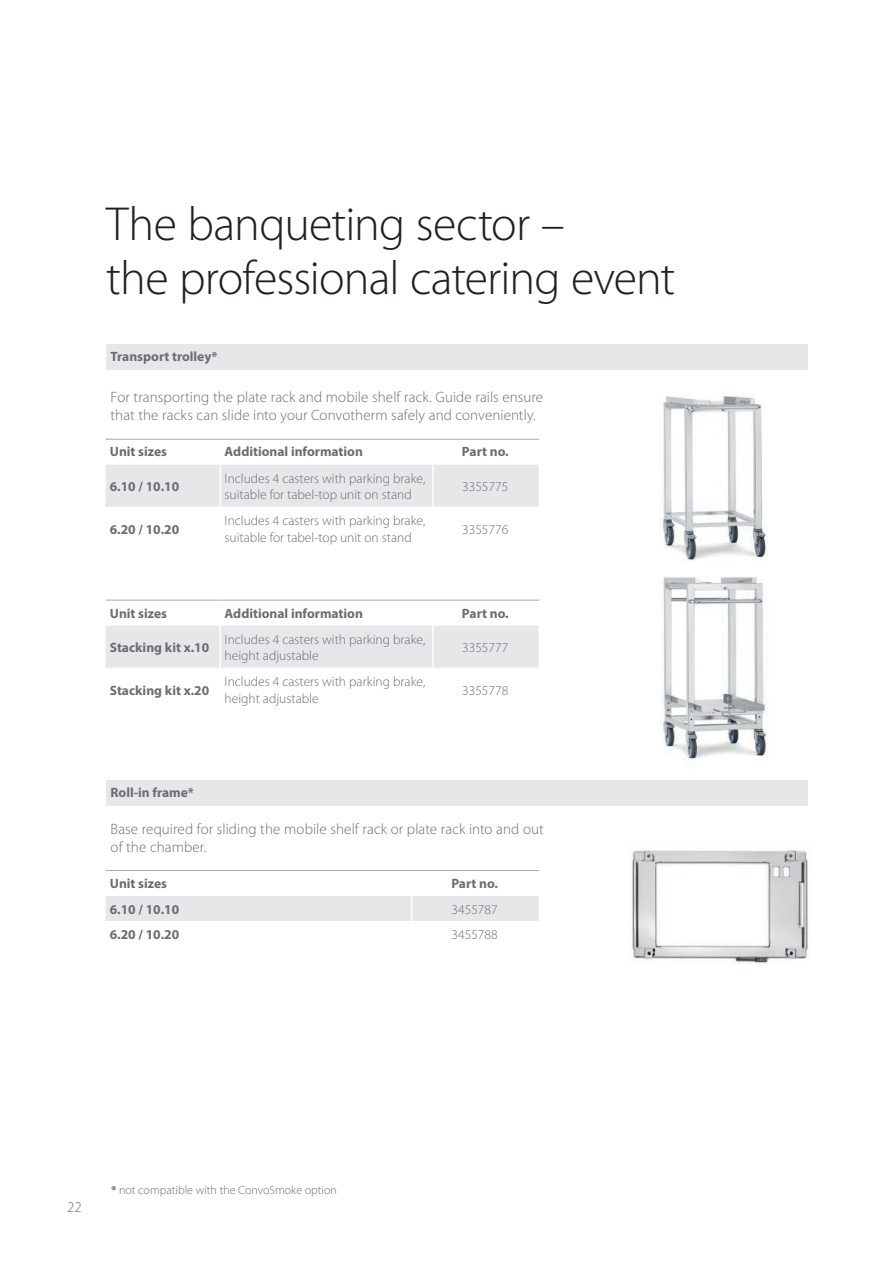
<style>
.page{position:relative;width:893px;height:1263px;background:#fff}
.page>*{position:absolute;margin:0;border:0;box-sizing:border-box;transform-origin:0 0}
.t1{font:300 48px/54px "Myriad Pro";letter-spacing:-.02em;color:#231f20}
.t2{font:300 15px/18px "Myriad Pro";letter-spacing:.005em;color:#6c6d70}
.t3{font:300 13.5px/16.2px "Myriad Pro";color:#6c6d70}
.t4{font:700 13.5px "Myriad Pro";color:#6c6d70}
.t5{font:300 12px "Myriad Pro";color:#6c6d70}
.s1{font-weight:700}
</style>
<div class="page">
<img style="left:631px;top:849px;width:179px;height:115px">
<img style="left:661px;top:576px;width:107px;height:183px">
<img style="left:662px;top:396px;width:106px;height:165px">
<div style="left:106px;top:344px;width:702px;height:26px;background:#e6e7e9"></div>
<div style="left:106px;top:780px;width:702px;height:26px;background:#e6e7e9"></div>
<svg style="left:106px;top:870px;width:433px;height:51px"></svg>
<div style="left:106px;top:465px;width:432px;height:42px;background:#e6e7e9"></div>
<hr style="left:106px;top:439px;width:114px;height:1px;background:#a8a9ad">
<hr style="left:220px;top:439px;width:213px;height:1px;background:#a8a9ad">
<hr style="left:433px;top:439px;width:106px;height:1px;background:#a8a9ad">
<hr style="left:220px;top:465px;width:1px;height:42px;background:#fff">
<hr style="left:432px;top:465px;width:2px;height:42px;background:#fff">
<div style="left:106px;top:626px;width:432px;height:42px;background:#e6e7e9"></div>
<hr style="left:106px;top:600px;width:114px;height:1px;background:#a8a9ad">
<hr style="left:220px;top:600px;width:213px;height:1px;background:#a8a9ad">
<hr style="left:433px;top:600px;width:106px;height:1px;background:#a8a9ad">
<hr style="left:220px;top:626px;width:1px;height:42px;background:#fff">
<hr style="left:432px;top:626px;width:2px;height:42px;background:#fff">
<h1 class="t1" style="left:106px;top:196px;width:570px">The banqueting sector –<br>the professional catering event</h1>
<p class="t4" style="left:111px;top:348px;width:108px">Transport trolley*</p>
<p class="t2" style="left:111px;top:387px;width:434px">For transporting the plate rack and mobile shelf rack. Guide rails ensure that the racks can slide into your Convotherm safely and conveniently.</p>
<p class="t4" style="left:110px;top:442px;width:59px">Unit sizes</p>
<p class="t4" style="left:225px;top:442px;width:140px">Additional information</p>
<p class="t4" style="left:462px;top:442px;width:48px">Part no.</p>
<p class="t4" style="left:110px;top:478px;width:71px">6.10 / 10.10</p>
<p class="t3" style="left:225px;top:470px;width:202px">Includes 4 casters with parking brake, suitable for tabel-top unit on stand</p>
<p class="t3" style="left:462px;top:478px;width:48px">3355775</p>
<p class="t4" style="left:110px;top:520px;width:71px">6.20 / 10.20</p>
<p class="t3" style="left:225px;top:513px;width:202px">Includes 4 casters with parking brake, suitable for tabel-top unit on stand</p>
<p class="t3" style="left:462px;top:521px;width:48px">3355776</p>
<p class="t4" style="left:110px;top:604px;width:59px">Unit sizes</p>
<p class="t4" style="left:225px;top:604px;width:140px">Additional information</p>
<p class="t4" style="left:462px;top:604px;width:48px">Part no.</p>
<p class="t4" style="left:110px;top:639px;width:101px">Stacking kit x.10</p>
<p class="t3" style="left:225px;top:631px;width:202px">Includes 4 casters with parking brake, height adjustable</p>
<p class="t3" style="left:462px;top:639px;width:48px">3355777</p>
<p class="t4" style="left:110px;top:681px;width:101px">Stacking kit x.20</p>
<p class="t3" style="left:225px;top:674px;width:202px">Includes 4 casters with parking brake, height adjustable</p>
<p class="t3" style="left:462px;top:682px;width:48px">3355778</p>
<p class="t4" style="left:111px;top:784px;width:85px">Roll-in frame*</p>
<p class="t2" style="left:111px;top:819px;width:435px">Base required for sliding the mobile shelf rack or plate rack into and out of the chamber.</p>
<p class="t4" style="left:110px;top:874px;width:59px">Unit sizes</p>
<p class="t4" style="left:451px;top:874px;width:48px">Part no.</p>
<p class="t4" style="left:110px;top:900px;width:71px">6.10 / 10.10</p>
<p class="t3" style="left:452px;top:901px;width:48px">3455787</p>
<p class="t4" style="left:110px;top:926px;width:71px">6.20 / 10.20</p>
<p class="t3" style="left:452px;top:927px;width:48px">3455788</p>
<p class="t2" style="left:67px;top:1197px;width:16px">22</p>
<p class="t5" style="left:111px;top:1182px;width:227px"><span class="s1">*</span> not compatible with the ConvoSmoke option</p>
</div>
